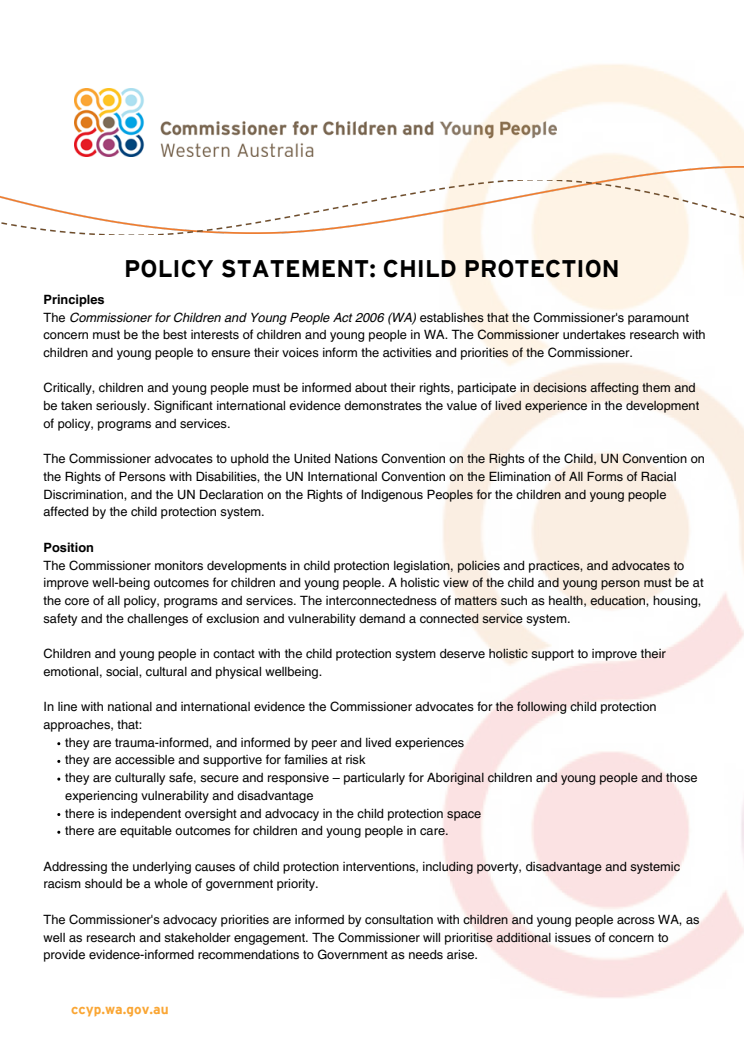
<style>
.page{position:relative;width:744px;height:1053px;background:#fff}
.page>*{position:absolute;margin:0;border:0;box-sizing:border-box;transform-origin:0 0}
.t1{font:700 24px "Interstate";color:#000}
.t2{font:700 13.6px "Interstate";color:#faa634}
.t3{font:12.8px/17.7px "Helvetica LT Pro";color:#000}
.t4{font:700 12.8px "Helvetica LT Pro";color:#000}
.s1{font-style:italic}
</style>
<div class="page">
<img style="left:74px;top:88px;width:360px;height:69px">
<img style="left:439px;top:64px;width:305px;height:934px">
<img style="left:439px;top:167px;width:305px;height:14px">
<img style="left:0;top:181px;width:744px;height:54px">
<p class="t1" style="left:124px;top:255px;width:497px">POLICY STATEMENT: CHILD PROTECTION</p>
<p class="t4" style="left:44px;top:295px;width:63px">Principles</p>
<p class="t3" style="left:44px;top:309px;width:664px">The <span class="s1">Commissioner for Children and Young People Act 2006 (WA)</span> establishes that the Commissioner's paramount concern must be the best interests of children and young people in WA. The Commissioner undertakes research with children and young people to ensure their voices inform the activities and priorities of the Commissioner.</p>
<p class="t3" style="left:44px;top:380px;width:657px">Critically, children and young people must be informed about their rights, participate in decisions affecting them and be taken seriously. Significant international evidence demonstrates the value of lived experience in the development of policy, programs and services.</p>
<p class="t3" style="left:44px;top:451px;width:663px">The Commissioner advocates to uphold the United Nations Convention on the Rights of the Child, UN Convention on the Rights of Persons with Disabilities, the UN International Convention on the Elimination of All Forms of Racial Discrimination, and the UN Declaration on the Rights of Indigenous Peoples for the children and young people affected by the child protection system.</p>
<p class="t4" style="left:44px;top:542px;width:52px">Position</p>
<p class="t3" style="left:44px;top:557px;width:662px">The Commissioner monitors developments in child protection legislation, policies and practices, and advocates to improve well-being outcomes for children and young people. A holistic view of the child and young person must be at the core of all policy, programs and services. The interconnectedness of matters such as health, education, housing, safety and the challenges of exclusion and vulnerability demand a connected service system.</p>
<p class="t3" style="left:44px;top:646px;width:624px">Children and young people in contact with the child protection system deserve holistic support to improve their emotional, social, cultural and physical wellbeing.</p>
<p class="t3" style="left:44px;top:699px;width:615px">In line with national and international evidence the Commissioner advocates for the following child protection approaches, that:</p>
<p class="t3" style="left:65px;top:734px;width:401px">they are trauma-informed, and informed by peer and lived experiences</p>
<p class="t3" style="left:65px;top:752px;width:302px">they are accessible and supportive for families at risk</p>
<p class="t3" style="left:65px;top:770px;width:634px">they are culturally safe, secure and responsive – particularly for Aboriginal children and young people and those experiencing vulnerability and disadvantage</p>
<p class="t3" style="left:65px;top:805px;width:418px">there is independent oversight and advocacy in the child protection space</p>
<p class="t3" style="left:65px;top:823px;width:385px">there are equitable outcomes for children and young people in care.</p>
<p class="t3" style="left:44px;top:858px;width:638px">Addressing the underlying causes of child protection interventions, including poverty, disadvantage and systemic racism should be a whole of government priority.</p>
<p class="t3" style="left:44px;top:911px;width:658px">The Commissioner's advocacy priorities are informed by consultation with children and young people across WA, as well as research and stakeholder engagement. The Commissioner will prioritise additional issues of concern to provide evidence-informed recommendations to Government as needs arise.</p>
<p class="t2" style="left:71px;top:1001px;width:99px">ccyp.wa.gov.au</p>
</div>
